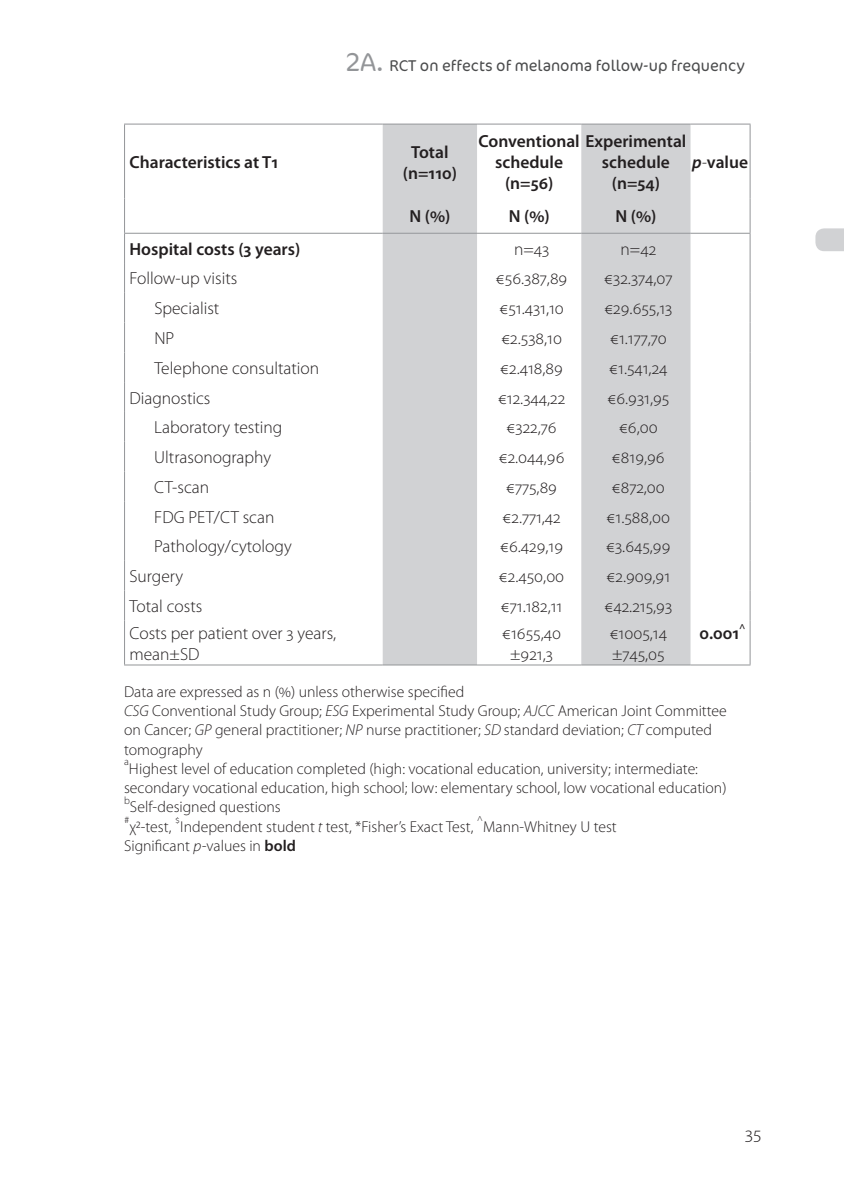
<style>
.page{position:relative;width:844px;height:1191px;background:#fff}
.page>*{position:absolute;margin:0;border:0;box-sizing:border-box;transform-origin:0 0}
.t1{font:300 19.25px "Myriad Pro";color:#231f20}
.t2{font:300 17.5px/21px "Myriad Pro";color:#231f20}
.t3{font:600 17.5px/21px "Myriad Pro";color:#231f20;text-align:center}
.t4{font:300 15.75px/19.2px "Myriad Pro";color:#231f20}
.t5{font:300 15.75px "Cocon";color:#4b4c4d}
.t6{font:300 10.67px "Myriad Pro";color:#231f20}
.t7{font:600 10.67px "Myriad Pro";color:#231f20}
.s1{font-size:26.25px;color:#939598}
.s2{font-style:italic}
.s3{font-weight:300;font-style:italic}
.s4{font-weight:600}
</style>
<div class="page">
<svg style="left:815px;top:228px;width:28px;height:23px"></svg>
<svg style="left:382px;top:125px;width:308px;height:108px"></svg>
<svg style="left:382px;top:234px;width:308px;height:430px;fill:#d1d2d4"></svg>
<hr style="left:124px;top:124px;width:258px;height:1px;background:#939598">
<hr style="left:124px;top:124px;width:1px;height:74px;background:#939598">
<hr style="left:382px;top:124px;width:95px;height:1px;background:#939598">
<hr style="left:477px;top:124px;width:104px;height:1px;background:#939598">
<hr style="left:581px;top:124px;width:109px;height:1px;background:#939598">
<hr style="left:690px;top:124px;width:60px;height:1px;background:#939598">
<hr style="left:749px;top:124px;width:1px;height:74px;background:#939598">
<svg style="left:124px;top:234px;width:1px;height:29px"></svg>
<svg style="left:749px;top:234px;width:1px;height:29px"></svg>
<hr style="left:124px;top:263px;width:1px;height:30px;background:#939598">
<hr style="left:749px;top:263px;width:1px;height:30px;background:#939598">
<svg style="left:124px;top:293px;width:1px;height:29px"></svg>
<svg style="left:749px;top:293px;width:1px;height:29px"></svg>
<hr style="left:124px;top:322px;width:1px;height:30px;background:#939598">
<hr style="left:749px;top:322px;width:1px;height:30px;background:#939598">
<hr style="left:124px;top:352px;width:1px;height:30px;background:#939598">
<hr style="left:749px;top:352px;width:1px;height:30px;background:#939598">
<hr style="left:124px;top:382px;width:1px;height:30px;background:#939598">
<hr style="left:749px;top:382px;width:1px;height:30px;background:#939598">
<hr style="left:124px;top:412px;width:1px;height:30px;background:#939598">
<hr style="left:749px;top:412px;width:1px;height:30px;background:#939598">
<svg style="left:124px;top:442px;width:1px;height:29px"></svg>
<svg style="left:749px;top:442px;width:1px;height:29px"></svg>
<hr style="left:124px;top:471px;width:1px;height:30px;background:#939598">
<hr style="left:749px;top:471px;width:1px;height:30px;background:#939598">
<hr style="left:124px;top:501px;width:1px;height:30px;background:#939598">
<hr style="left:749px;top:501px;width:1px;height:30px;background:#939598">
<hr style="left:124px;top:531px;width:1px;height:30px;background:#939598">
<hr style="left:749px;top:531px;width:1px;height:30px;background:#939598">
<svg style="left:124px;top:561px;width:1px;height:29px"></svg>
<svg style="left:749px;top:561px;width:1px;height:29px"></svg>
<hr style="left:124px;top:590px;width:1px;height:30px;background:#939598">
<hr style="left:749px;top:590px;width:1px;height:30px;background:#939598">
<hr style="left:124px;top:620px;width:1px;height:44px;background:#939598">
<hr style="left:749px;top:620px;width:1px;height:44px;background:#939598">
<hr style="left:124px;top:664px;width:258px;height:1px;background:#939598">
<hr style="left:382px;top:664px;width:95px;height:1px;background:#939598">
<hr style="left:477px;top:664px;width:104px;height:1px;background:#939598">
<hr style="left:581px;top:664px;width:109px;height:1px;background:#939598">
<hr style="left:690px;top:664px;width:60px;height:1px;background:#939598">
<hr style="left:124px;top:198px;width:1px;height:35px;background:#939598">
<hr style="left:749px;top:198px;width:1px;height:35px;background:#939598">
<hr style="left:124px;top:233px;width:258px;height:1px;background:#939598">
<hr style="left:382px;top:233px;width:95px;height:1px;background:#939598">
<hr style="left:477px;top:233px;width:104px;height:1px;background:#939598">
<hr style="left:581px;top:233px;width:109px;height:1px;background:#939598">
<hr style="left:690px;top:233px;width:60px;height:1px;background:#939598">
<p class="t5" style="left:345px;top:57px;width:400px"><span class="s1">2A.</span> RCT on effects of melanoma follow-up frequency</p>
<p class="t3" style="left:129px;top:151px;width:150px">Characteristics at T1</p>
<p class="t3" style="left:402px;top:141px;width:56px">Total (n=110)</p>
<p class="t3" style="left:478px;top:130px;width:209px">Conventional Experimental</p>
<p class="t3" style="left:495px;top:151px;width:69px">schedule</p>
<p class="t3" style="left:505px;top:172px;width:50px">(n=56)</p>
<p class="t3" style="left:601px;top:151px;width:69px">schedule (n=54)</p>
<p class="t3" style="left:692px;top:151px;width:57px"><span class="s2">p</span><span class="s3">-</span>value</p>
<p class="t3" style="left:409px;top:205px;width:43px">N (%)</p>
<p class="t3" style="left:508px;top:205px;width:43px">N (%)</p>
<p class="t3" style="left:615px;top:205px;width:43px">N (%)</p>
<p class="t3" style="left:129px;top:238px;width:172px">Hospital costs (3 years)</p>
<p class="t2" style="left:514px;top:238px;width:37px">n=43</p>
<p class="t2" style="left:620px;top:238px;width:37px">n=42</p>
<p class="t2" style="left:129px;top:268px;width:109px">Follow-up visits</p>
<p class="t2" style="left:496px;top:268px;width:73px">€56.387,89</p>
<p class="t2" style="left:604px;top:268px;width:70px">€32.374,07</p>
<p class="t2" style="left:154px;top:298px;width:66px">Specialist</p>
<p class="t2" style="left:499px;top:298px;width:66px">€51.431,10</p>
<p class="t2" style="left:604px;top:298px;width:70px">€29.655,13</p>
<p class="t2" style="left:154px;top:327px;width:21px">NP</p>
<p class="t2" style="left:501px;top:327px;width:62px">€2.538,10</p>
<p class="t2" style="left:610px;top:327px;width:58px">€1.177,70</p>
<p class="t2" style="left:154px;top:357px;width:166px">Telephone consultation</p>
<p class="t2" style="left:500px;top:357px;width:64px">€2.418,89</p>
<p class="t2" style="left:609px;top:357px;width:60px">€1.541,24</p>
<p class="t2" style="left:129px;top:387px;width:82px">Diagnostics</p>
<p class="t2" style="left:498px;top:387px;width:69px">€12.344,22</p>
<p class="t2" style="left:607px;top:387px;width:63px">€6.931,95</p>
<p class="t2" style="left:154px;top:417px;width:129px">Laboratory testing</p>
<p class="t2" style="left:506px;top:417px;width:52px">€322,76</p>
<p class="t2" style="left:619px;top:417px;width:40px">€6,00</p>
<p class="t2" style="left:154px;top:446px;width:118px">Ultrasonography</p>
<p class="t2" style="left:498px;top:446px;width:67px">€2.044,96</p>
<p class="t2" style="left:611px;top:446px;width:54px">€819,96</p>
<p class="t2" style="left:154px;top:476px;width:56px">CT-scan</p>
<p class="t2" style="left:506px;top:476px;width:52px">€775,89</p>
<p class="t2" style="left:611px;top:476px;width:55px">€872,00</p>
<p class="t2" style="left:154px;top:506px;width:122px">FDG PET/CT scan</p>
<p class="t2" style="left:502px;top:506px;width:60px">€2.771,42</p>
<p class="t2" style="left:606px;top:506px;width:65px">€1.588,00</p>
<p class="t2" style="left:154px;top:536px;width:139px">Pathology/cytology</p>
<p class="t2" style="left:500px;top:536px;width:65px">€6.429,19</p>
<p class="t2" style="left:606px;top:536px;width:66px">€3.645,99</p>
<p class="t2" style="left:129px;top:566px;width:55px">Surgery</p>
<p class="t2" style="left:499px;top:566px;width:67px">€2.450,00</p>
<p class="t2" style="left:606px;top:566px;width:65px">€2.909,91</p>
<p class="t2" style="left:129px;top:595px;width:74px">Total costs</p>
<p class="t2" style="left:501px;top:595px;width:63px">€71.182,11</p>
<p class="t2" style="left:604px;top:595px;width:69px">€42.215,93</p>
<p class="t2" style="left:129px;top:622px;width:208px">Costs per patient over 3 years, mean±SD</p>
<p class="t2" style="left:502px;top:622px;width:60px;text-align:center">€1655,40 ±921,3</p>
<p class="t2" style="left:609px;top:622px;width:59px">€1005,14 ±745,05</p>
<p class="t3" style="left:699px;top:622px;width:41px">0.001</p>
<p class="t7" style="left:739px;top:620px;width:8px">^</p>
<p class="t4" style="left:124px;top:682px;width:604px">Data are expressed as n (%) unless otherwise specified<br><span class="s2">CSG</span> Conventional Study Group; <span class="s2">ESG</span> Experimental Study Group; <span class="s2">AJCC</span> American Joint Committee on Cancer; <span class="s2">GP</span> general practitioner; <span class="s2">NP</span> nurse practitioner; <span class="s2">SD</span> standard deviation; <span class="s2">CT</span> computed tomography</p>
<p class="t6" style="left:124px;top:755px;width:6px">a</p>
<p class="t4" style="left:124px;top:759px;width:603px;text-indent:5px">Highest level of education completed (high: vocational education, university; intermediate: secondary vocational education, high school; low: elementary school, low vocational education)</p>
<p class="t6" style="left:124px;top:794px;width:7px">b</p>
<p class="t4" style="left:130px;top:797px;width:152px">Self-designed questions</p>
<p class="t6" style="left:124px;top:813px;width:7px">#</p>
<p class="t4" style="left:129px;top:816px;width:43px">χ2-test,</p>
<p class="t6" style="left:476px;top:813px;width:8px">^</p>
<p class="t6" style="left:175px;top:813px;width:7px">$</p>
<p class="t4" style="left:180px;top:816px;width:294px">Independent student <span class="s2">t</span> test, *Fisher’s Exact Test,</p>
<p class="t4" style="left:483px;top:816px;width:135px">Mann-Whitney U test</p>
<p class="t4" style="left:124px;top:836px;width:173px">Significant <span class="s2">p-</span>values in <span class="s4">bold</span></p>
<p class="t1" style="left:745px;top:1121px;width:18px">35</p>
</div>
